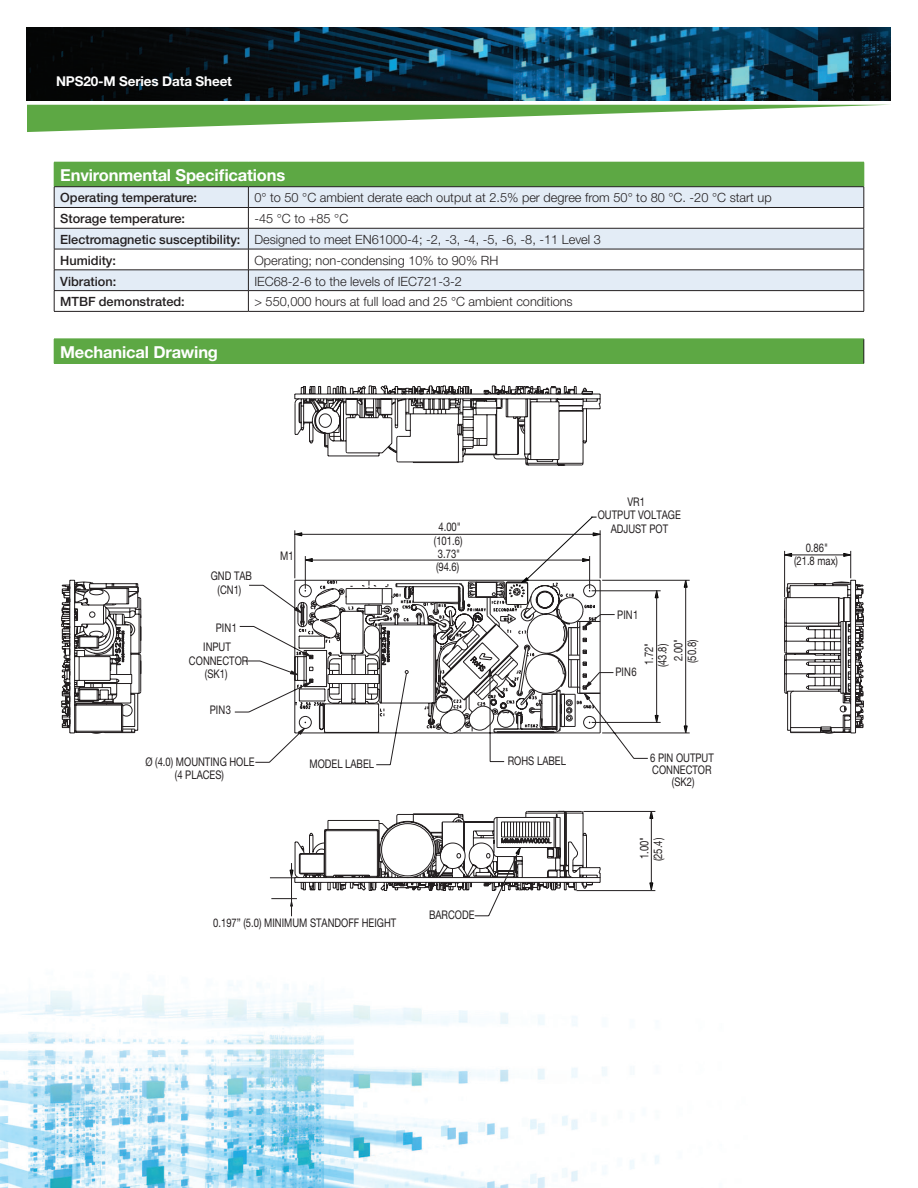
<style>
.page{position:relative;width:918px;height:1188px;background:#fff}
.page>*{position:absolute;margin:0;border:0;box-sizing:border-box;transform-origin:0 0}
.t1{font:700 16.5px "Helvetica Neue LT Std";letter-spacing:-.01em;color:#fff}
.t2{font:700 13.5px "Helvetica Neue LT Std";letter-spacing:-.01em;color:#fff}
.t3{font:300 12.75px/20.9px "Helvetica Neue LT Std";color:#231f20}
.t4{font:500 12.75px "Helvetica Neue LT Std";color:#231f20}
.t5{font:11.85px/13.5px "Helvetica Neue LT Std";color:#231f20;text-align:center;scale:.79 1}
.s1{font-weight:500}
</style>
<div class="page">
<img style="left:27px;top:27px;width:864px;height:73px">
<svg style="left:27px;top:105px;width:854px;height:27px"></svg>
<img style="left:0;top:983px;width:659px;height:205px">
<div style="left:54px;top:162px;width:810px;height:25px;background:#5da844"></div>
<div style="left:55px;top:187px;width:809px;height:20px;background:#e3ecf6"></div>
<svg style="left:55px;top:208px;width:809px;height:103px"></svg>
<hr style="left:54px;top:186px;width:194px;height:1px;background:#231f20">
<hr style="left:248px;top:186px;width:616px;height:1px;background:#231f20">
<hr style="left:54px;top:207px;width:194px;height:1px;background:#231f20">
<hr style="left:248px;top:207px;width:616px;height:1px;background:#231f20">
<hr style="left:54px;top:228px;width:194px;height:1px;background:#231f20">
<hr style="left:248px;top:228px;width:616px;height:1px;background:#231f20">
<hr style="left:54px;top:249px;width:194px;height:1px;background:#231f20">
<hr style="left:248px;top:249px;width:616px;height:1px;background:#231f20">
<hr style="left:54px;top:270px;width:194px;height:1px;background:#231f20">
<hr style="left:248px;top:270px;width:616px;height:1px;background:#231f20">
<hr style="left:54px;top:290px;width:194px;height:1px;background:#231f20">
<hr style="left:248px;top:290px;width:616px;height:1px;background:#231f20">
<svg style="left:248px;top:187px;width:1px;height:124px"></svg>
<hr style="left:54px;top:311px;width:194px;height:1px;background:#231f20">
<hr style="left:248px;top:311px;width:616px;height:1px;background:#231f20">
<svg style="left:54px;top:186px;width:1px;height:125px"></svg>
<svg style="left:864px;top:162px;width:1px;height:149px"></svg>
<div style="left:54px;top:339px;width:810px;height:24px;background:#5da844"></div>
<svg style="left:864px;top:339px;width:1px;height:24px"></svg>
<svg style="left:63px;top:388px;width:799px;height:501px"></svg>
<svg style="left:520px;top:516px;width:80px;height:68px"></svg>
<svg style="left:271px;top:898px;width:26px;height:8px"></svg>
<p class="t2" style="left:56px;top:72px;width:178px">NPS20-M Series Data Sheet</p>
<p class="t1" style="left:60px;top:165px;width:227px">Environmental Specifications</p>
<p class="t4" style="left:60px;top:190px;width:138px">Operating temperature:</p>
<p class="t3" style="left:254px;top:187px;width:519px">0° to 50 °C ambient derate each output at 2.5% per degree from 50° to 80 °C. -20 °C start up</p>
<p class="t4" style="left:60px;top:211px;width:126px">Storage temperature:</p>
<p class="t3" style="left:60px;top:208px;width:542px;text-indent:194px">-45 °C to +85 °C<br><span class="s1">Electromagnetic susceptibility:</span> Designed to meet EN61000-4; -2, -3, -4, -5, -6, -8, -11 Level 3<br><span class="s1">Humidity:</span></p>
<p class="t3" style="left:254px;top:250px;width:245px">Operating; non-condensing 10% to 90% RH</p>
<p class="t4" style="left:60px;top:273px;width:58px">Vibration:</p>
<p class="t3" style="left:254px;top:270px;width:209px">IEC68-2-6 to the levels of IEC721-3-2</p>
<p class="t4" style="left:60px;top:294px;width:126px">MTBF demonstrated:</p>
<p class="t3" style="left:254px;top:291px;width:320px">&gt; 550,000 hours at full load and 25 °C ambient conditions</p>
<p class="t1" style="left:60px;top:342px;width:159px">Mechanical Drawing</p>
<p class="t5" style="left:211px;top:569px;width:54px">GND TAB (CN1)</p>
<p class="t5" style="left:216px;top:621px;width:28px">PIN 1</p>
<p class="t5" style="left:189px;top:640px;width:77px">INPUT<br>CONNECTOR (SK1)</p>
<p class="t5" style="left:210px;top:703px;width:28px">PIN 3</p>
<p class="t5" style="left:280px;top:549px;width:19px">M1</p>
<p class="t5" style="left:434px;top:520px;width:38px">4.00" (101.6)<br>3.73" (94.6)</p>
<p class="t5" style="left:598px;top:494px;width:107px">VR1<br>OUTPUT VOLTAGE<br>ADJUST POT</p>
<p class="t5" style="left:617px;top:608px;width:28px">PIN 1</p>
<p class="t5" style="left:616px;top:665px;width:28px">PIN 6</p>
<p class="t5" style="left:642px;top:665px;width:30px;rotate:-90deg">1.72"</p>
<p class="t5" style="left:671px;top:663px;width:32px;text-align:left;rotate:-90deg">2.00" (50.8)</p>
<p class="t5" style="left:655px;top:667px;width:31px;rotate:-90deg">(43.8)</p>
<p class="t5" style="left:145px;top:755px;width:140px">Ø (4.0) MOUNTING HOLE (4 PLACES)</p>
<p class="t5" style="left:310px;top:757px;width:83px">MODEL LABEL</p>
<p class="t5" style="left:508px;top:754px;width:75px">ROHS LABEL</p>
<p class="t5" style="left:650px;top:752px;width:82px;line-height:11.7px">6 PIN OUTPUT<br>CONNECTOR (SK2)</p>
<p class="t5" style="left:213px;top:916px;width:233px">0.197” (5.0) MINIMUM STANDOFF HEIGHT</p>
<p class="t5" style="left:429px;top:908px;width:59px">BARCODE</p>
<p class="t5" style="left:637px;top:861px;width:32px;text-align:left;rotate:-90deg">1.00" (25.4)</p>
<p class="t5" style="left:794px;top:540px;width:57px">0.86" (21.8 max)</p>
</div>
